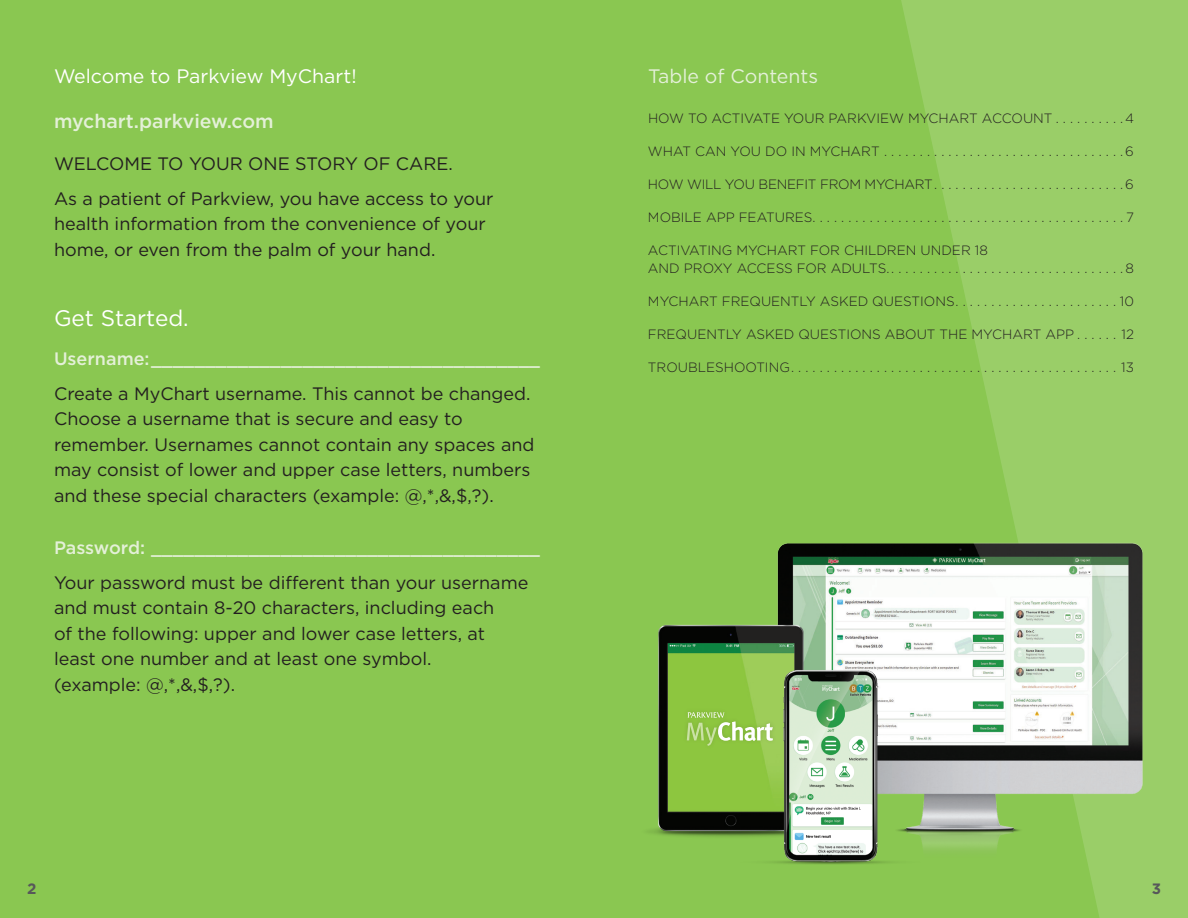
<style>
.page{position:relative;width:1188px;height:918px;background:#8ac751}
.page>*{position:absolute;margin:0;border:0;box-sizing:border-box;transform-origin:0 0}
.t1{font:22.5px "Gotham";color:#fff}
.t2{font:19.5px "Gotham";color:#fff}
.t3{font:500 19.5px "Gotham";color:#e4f0d8}
.t4{font:19.5px "Gotham";color:#e4f0d8}
.t5{font:18px/25.5px "Gotham";color:#231f20}
.t6{font:500 18px "Gotham";color:#e4f0d8}
.t7{font:700 15px "Gotham";color:#57585a}
.t8{font:300 13.5px "Gotham";color:#231f20}
.t9{font:300 13.5px "Gotham";letter-spacing:-.02em;color:#231f20}
</style>
<div class="page">
<svg style="left:901px;top:0;width:287px;height:918px;fill:#9ace68"></svg>
<img style="left:649px;top:512px;width:539px;height:363px">
<div style="left:683px;top:708px;width:94px;height:42px;background:#8cc53e"></div>
<svg style="left:687px;top:712px;width:52px;height:34px"></svg>
<img style="left:739px;top:647px;width:182px;height:237px">
<p class="t2" style="left:54px;top:64px;width:304px">Welcome to Parkview MyChart!</p>
<p class="t3" style="left:54px;top:108px;width:221px">mychart.parkview.com</p>
<p class="t5" style="left:54px;top:151px;width:400px">WELCOME TO YOUR ONE STORY OF CARE.</p>
<p class="t5" style="left:54px;top:185px;width:441px">As a patient of Parkview, you have access to your health information from the convenience of your home, or even from the palm of your hand.</p>
<p class="t1" style="left:54px;top:304px;width:136px">Get Started.</p>
<p class="t6" style="left:54px;top:347px;width:487px">Username:____________________________________</p>
<p class="t5" style="left:54px;top:380px;width:482px">Create a MyChart username. This cannot be changed.<br>Choose a username that is secure and easy to remember. Usernames cannot contain any spaces and may consist of lower and upper case letters, numbers and these special characters (example: @,*,&amp;,$,?).</p>
<p class="t6" style="left:54px;top:536px;width:487px">Password: ____________________________________</p>
<p class="t5" style="left:54px;top:569px;width:476px">Your password must be different than your username and must contain 8-20 characters, including each<br>of the following: upper and lower case letters, at least one number and at least one symbol.<br>(example: @,*,&amp;,$,?).</p>
<p class="t4" style="left:648px;top:64px;width:172px">Table of Contents</p>
<p class="t8" style="left:648px;top:110px;width:487px">HOW TO ACTIVATE YOUR PARKVIEW MYCHART ACCOUNT . . . . . . . . . 4</p>
<p class="t8" style="left:648px;top:143px;width:488px">WHAT CAN YOU DO IN MYCHART . . . . . . . . . . . . . . . . . . . . . . . . . . . . . . . . . 6</p>
<p class="t9" style="left:648px;top:176px;width:488px">HOW WILL YOU BENEFIT FROM MYCHART . . . . . . . . . . . . . . . . . . . . . . . . . . 6</p>
<p class="t8" style="left:648px;top:209px;width:488px">MOBILE APP FEATURES . . . . . . . . . . . . . . . . . . . . . . . . . . . . . . . . . . . . . . . . . . . 7</p>
<p class="t8" style="left:648px;top:242px;width:341px">ACTIVATING MYCHART FOR CHILDREN UNDER 18</p>
<p class="t8" style="left:648px;top:260px;width:488px">AND PROXY ACCESS FOR ADULTS. . . . . . . . . . . . . . . . . . . . . . . . . . . . . . . . . 8</p>
<p class="t8" style="left:648px;top:293px;width:488px">MYCHART FREQUENTLY ASKED QUESTIONS . . . . . . . . . . . . . . . . . . . . . . 10</p>
<p class="t8" style="left:648px;top:326px;width:488px">FREQUENTLY ASKED QUESTIONS ABOUT THE MYCHART APP . . . . . . 12</p>
<p class="t8" style="left:648px;top:359px;width:488px">TROUBLESHOOTING . . . . . . . . . . . . . . . . . . . . . . . . . . . . . . . . . . . . . . . . . . . . . . 13</p>
<p class="t7" style="left:27px;top:879px;width:11px">2</p>
<p class="t7" style="left:1152px;top:879px;width:11px">3</p>
</div>
